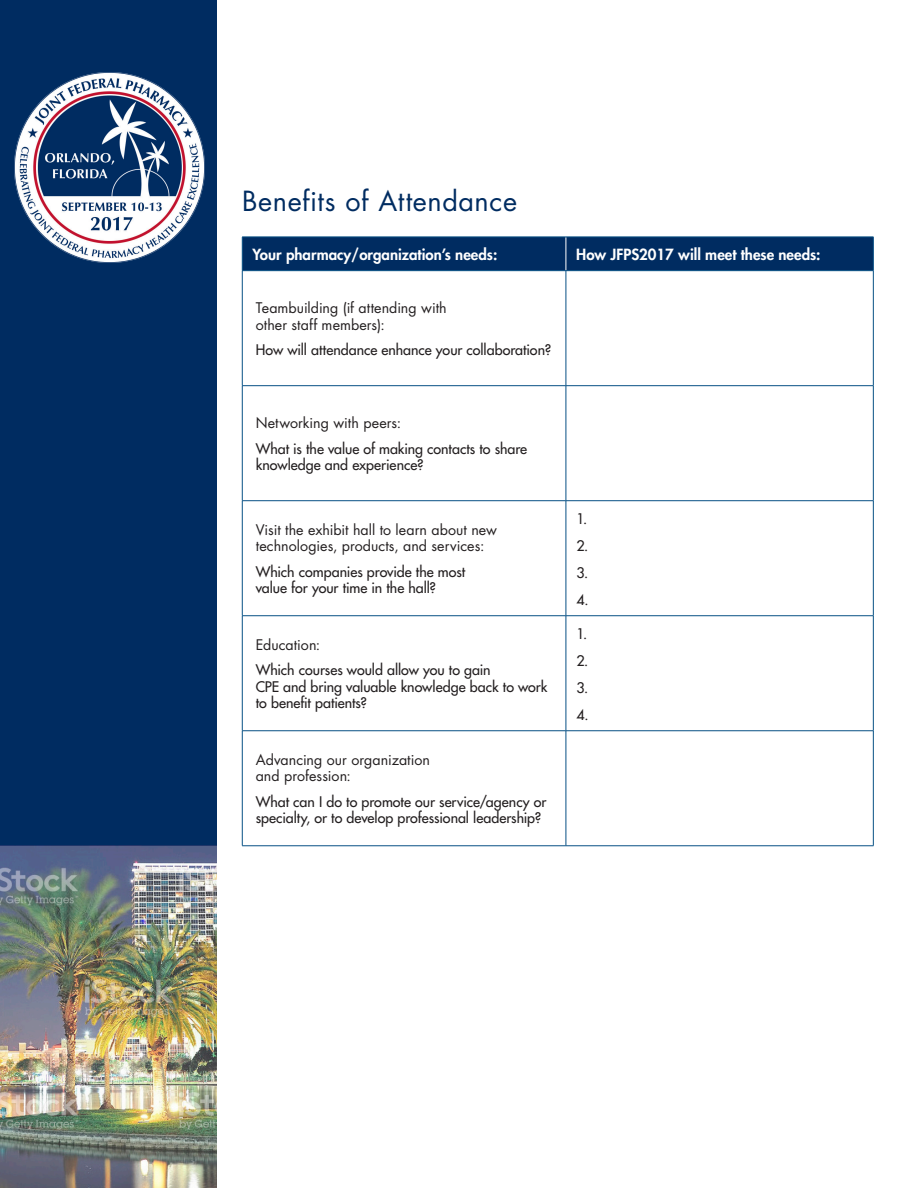
<style>
.page{position:relative;width:918px;height:1188px;background:#fff}
.page>*{position:absolute;margin:0;border:0;box-sizing:border-box;transform-origin:0 0}
.t1{font:27px "Futura Std";letter-spacing:.02em;color:#002c61}
.t2{font:800 15px "Futura Std";color:#fff}
.t3{font:500 14.25px/16.4px "Futura Std";color:#231f20}
.t4{font:14.25px/16.4px "Futura Std";letter-spacing:.005em;color:#231f20}
</style>
<div class="page">
<div style="left:0;top:0;width:217px;height:846px;background:#002c61"></div>
<img style="left:0;top:846px;width:217px;height:342px">
<img style="left:14px;top:72px;width:191px;height:191px">
<div style="left:243px;top:238px;width:630px;height:32px;background:#002c61"></div>
<hr style="left:566px;top:237px;width:1px;height:33px;background:#fff">
<hr style="left:242px;top:237px;width:1px;height:33px;background:#075084">
<hr style="left:242px;top:237px;width:324px;height:1px;background:#075084">
<hr style="left:566px;top:237px;width:308px;height:1px;background:#075084">
<hr style="left:873px;top:237px;width:1px;height:33px;background:#075084">
<hr style="left:242px;top:271px;width:1px;height:114px;background:#075084">
<hr style="left:242px;top:386px;width:1px;height:115px;background:#075084">
<hr style="left:242px;top:270px;width:324px;height:1px;background:#075084">
<hr style="left:242px;top:385px;width:324px;height:1px;background:#075084">
<hr style="left:566px;top:271px;width:1px;height:114px;background:#075084">
<hr style="left:566px;top:386px;width:1px;height:115px;background:#075084">
<hr style="left:566px;top:270px;width:308px;height:1px;background:#075084">
<hr style="left:873px;top:271px;width:1px;height:114px;background:#075084">
<hr style="left:873px;top:386px;width:1px;height:115px;background:#075084">
<hr style="left:566px;top:385px;width:308px;height:1px;background:#075084">
<hr style="left:242px;top:501px;width:1px;height:115px;background:#075084">
<hr style="left:242px;top:616px;width:1px;height:115px;background:#075084">
<hr style="left:242px;top:500px;width:324px;height:1px;background:#075084">
<hr style="left:242px;top:615px;width:324px;height:1px;background:#075084">
<hr style="left:566px;top:501px;width:1px;height:115px;background:#075084">
<hr style="left:566px;top:616px;width:1px;height:115px;background:#075084">
<hr style="left:566px;top:500px;width:308px;height:1px;background:#075084">
<hr style="left:873px;top:501px;width:1px;height:115px;background:#075084">
<hr style="left:873px;top:616px;width:1px;height:115px;background:#075084">
<hr style="left:566px;top:615px;width:308px;height:1px;background:#075084">
<hr style="left:242px;top:731px;width:1px;height:115px;background:#075084">
<hr style="left:242px;top:730px;width:324px;height:1px;background:#075084">
<hr style="left:242px;top:846px;width:324px;height:1px;background:#075084">
<hr style="left:566px;top:731px;width:1px;height:115px;background:#075084">
<hr style="left:566px;top:730px;width:308px;height:1px;background:#075084">
<hr style="left:873px;top:731px;width:1px;height:115px;background:#075084">
<hr style="left:566px;top:846px;width:308px;height:1px;background:#075084">
<p class="t1" style="left:242px;top:184px;width:276px">Benefits of Attendance</p>
<p class="t2" style="left:253px;top:245px;width:246px">Your pharmacy/organization’s needs:</p>
<p class="t2" style="left:576px;top:245px;width:246px">How JFPS2017 will meet these needs:</p>
<p class="t4" style="left:256px;top:300px;width:192px">Teambuilding (if attending with other staff members):</p>
<p class="t3" style="left:256px;top:342px;width:297px">How will attendance enhance your collaboration?</p>
<p class="t4" style="left:256px;top:415px;width:147px">Networking with peers:</p>
<p class="t3" style="left:256px;top:440px;width:273px">What is the value of making contacts to share knowledge and experience?</p>
<p class="t4" style="left:256px;top:522px;width:243px">Visit the exhibit hall to learn about new technologies, products, and services:</p>
<p class="t3" style="left:256px;top:563px;width:211px">Which companies provide the most value for your time in the hall?</p>
<p class="t4" style="left:256px;top:637px;width:66px">Education:</p>
<p class="t3" style="left:256px;top:662px;width:293px">Which courses would allow you to gain<br>CPE and bring valuable knowledge back to work to benefit patients?</p>
<p class="t4" style="left:256px;top:752px;width:176px">Advancing our organization and profession:</p>
<p class="t3" style="left:256px;top:793px;width:292px">What can I do to promote our service/agency or specialty, or to develop professional leadership?</p>
<p class="t3" style="left:576px;top:510px;width:12px">1.</p>
<p class="t3" style="left:576px;top:537px;width:13px">2.</p>
<p class="t3" style="left:576px;top:564px;width:13px">3.</p>
<p class="t3" style="left:576px;top:591px;width:14px">4.</p>
<p class="t3" style="left:576px;top:625px;width:12px">1.</p>
<p class="t3" style="left:576px;top:652px;width:13px">2.</p>
<p class="t3" style="left:576px;top:679px;width:13px">3.</p>
<p class="t3" style="left:576px;top:706px;width:14px">4.</p>
</div>
